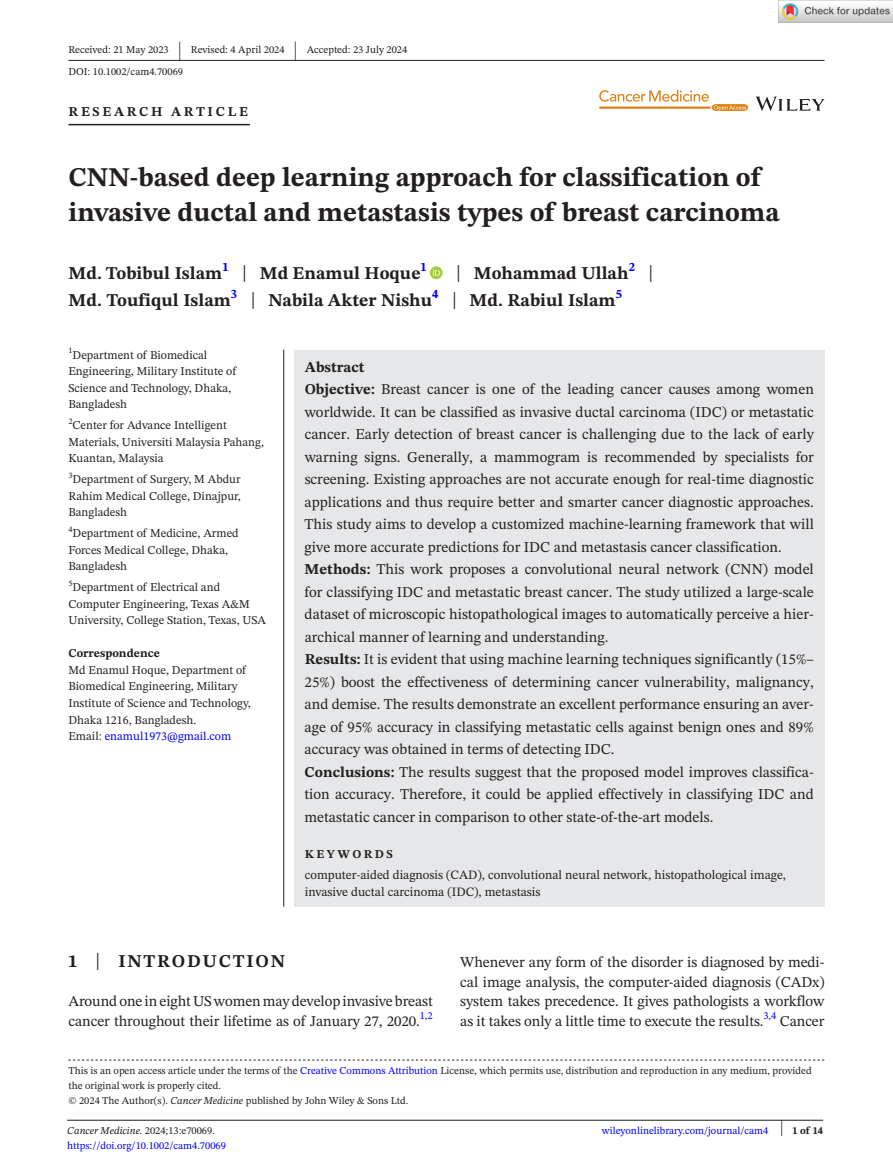
<style>
.page{position:relative;width:893px;height:1174px;background:#fff}
.page>*{position:absolute;margin:0;border:0;box-sizing:border-box;transform-origin:0 0}
.t1{font:700 27px/34.5px "STIX Two Text";color:#231f20}
.t2{font:25.65px "STIX Two Text";color:#231f20;scale:.49 1}
.t3{font:700 18px/27px "STIX Two Text";color:#231f20}
.t4{font:700 18px "STIX Two Text";letter-spacing:.1em;color:#231f20}
.t5{font:15px/22.5px "STIX Two Text";color:#231f20}
.t6{font:700 13.5px "STIX Two Text";letter-spacing:.2em;color:#231f20}
.t7{font:12.75px/17.2px "STIX Two Text";color:#231f20}
.t8{font:12px/16.5px "STIX Two Text";color:#231f20}
.t9{font:700 12px "STIX Two Text";color:#231f20}
.t10{font:700 12px "STIX Two Text";letter-spacing:.2em;color:#231f20}
.t11{font:10.5px/15px "STIX Two Text";color:#231f20}
.t12{font:10.5px "STIX Two Text";color:#00f}
.t13{font:italic 10.5px "STIX Two Text";color:#231f20}
.t14{font:700 10.5px "STIX Two Text";color:#231f20}
.s1{font-weight:400;font-size:23.4px}
.s2{color:#00f}
.s3{font-weight:700}
.s4{font-weight:400;font-size:23.7px}
.s5{font-style:italic}
.s6{font-style:normal}
.s7{font-weight:400;font-size:22.2px}
</style>
<div class="page">
<hr style="left:67px;top:1119px;width:756px;height:1px;background:#231f20">
<svg style="left:756px;top:97px;width:68px;height:14px"></svg>
<svg style="left:599px;top:90px;width:149px;height:21px"></svg>
<hr style="left:68px;top:60px;width:756px;height:1px;background:#231f20">
<hr style="left:68px;top:124px;width:182px;height:1px;background:#231f20">
<svg style="left:430px;top:266px;width:13px;height:13px"></svg>
<svg style="left:433px;top:269px;width:7px;height:7px"></svg>
<svg style="left:68px;top:1059px;width:756px;height:1px"></svg>
<div style="left:294px;top:350px;width:530px;height:556px;background:#e6e7e9"></div>
<hr style="left:283px;top:350px;width:1px;height:556px;background:#231f20">
<img style="left:779px;top:0;width:114px;height:23px">
<p class="t11" style="left:68px;top:42px;width:102px">Received: 21 May 2023</p>
<h2 class="t2" style="left:178px;top:32px;width:8px">|</h2>
<p class="t11" style="left:191px;top:42px;width:95px">Revised: 4 April 2024</p>
<h2 class="t2" style="left:294px;top:32px;width:8px">|</h2>
<p class="t11" style="left:307px;top:42px;width:102px">Accepted: 23 July 2024</p>
<p class="t11" style="left:68px;top:64px;width:116px">DOI: 10.1002/cam4.70069</p>
<p class="t6" style="left:68px;top:101px;width:181px">RESEARCH ARTICLE</p>
<h1 class="t1" style="left:68px;top:161px;width:713px">CNN-based deep learning approach for classification of invasive ductal and metastasis types of breast carcinoma</h1>
<p class="t3" style="left:68px;top:260px;width:360px">Md. Tobibul Islam<sup>1</sup> <span class="s1">|</span> Md Enamul Hoque<sup>1</sup></p>
<p class="t3" style="left:68px;top:260px;width:586px;text-indent:388px"><span class="s1">|</span> Mohammad Ullah<sup>2</sup> <span class="s1">|<br></span>Md. Toufiqul Islam<sup>3</sup> <span class="s1">|</span> Nabila Akter Nishu<sup>4</sup> <span class="s1">|</span> Md. Rabiul Islam<sup>5</sup></p>
<p class="t8" style="left:68px;top:346px;width:169px"><sup>1</sup>Department of Biomedical<br>Engineering, Military Institute of<br>Science and Technology, Dhaka,<br>Bangladesh</p>
<p class="t8" style="left:68px;top:417px;width:197px"><sup>2</sup>Center for Advance Intelligent<br>Materials, Universiti Malaysia Pahang,<br>Kuantan, Malaysia</p>
<p class="t8" style="left:68px;top:471px;width:174px;text-align:justify"><sup>3</sup>Department of Surgery, M Abdur Rahim Medical College, Dinajpur, Bangladesh</p>
<p class="t8" style="left:68px;top:525px;width:172px"><sup>4</sup>Department of Medicine, Armed<br>Forces Medical College, Dhaka,<br>Bangladesh</p>
<p class="t8" style="left:68px;top:579px;width:199px"><sup>5</sup>Department of Electrical and<br>Computer Engineering, Texas A&amp;M<br>University, College Station, Texas, USA</p>
<p class="t9" style="left:68px;top:645px;width:93px">Correspondence</p>
<p class="t8" style="left:68px;top:661px;width:184px">Md Enamul Hoque, Department of<br>Biomedical Engineering, Military<br>Institute of Science and Technology,<br>Dhaka 1216, Bangladesh.<br>Email: <span class="s2">enamul1973@gmail.com</span></p>
<p class="t5" style="left:304px;top:355px;width:511px"><span class="s3">Abstract<br>Objective:</span> Breast cancer is one of the leading cancer causes among women worldwide. It can be classified as invasive ductal carcinoma (IDC) or metastatic cancer. Early detection of breast cancer is challenging due to the lack of early warning signs. Generally, a mammogram is recommended by specialists for screening. Existing approaches are not accurate enough for real-time diagnostic applications and thus require better and smarter cancer diagnostic approaches.<br>This study aims to develop a customized machine-learning framework that will give more accurate predictions for IDC and metastasis cancer classification.<br><span class="s3">Methods:</span> This work proposes a convolutional neural network (CNN) model for classifying IDC and metastatic breast cancer. The study utilized a large-scale dataset of microscopic histopathological images to automatically perceive a hier&shy;archical manner of learning and understanding.<br><span class="s3">Results:</span> It is evident that using machine learning techniques significantly (15%– 25%) boost the effectiveness of determining cancer vulnerability, malignancy, and demise. The results demonstrate an excellent performance ensuring an aver&shy;age of 95% accuracy in classifying metastatic cells against benign ones and 89% accuracy was obtained in terms of detecting IDC.<br><span class="s3">Conclusions:</span> The results suggest that the proposed model improves classifica&shy;tion accuracy. Therefore, it could be applied effectively in classifying IDC and metastatic cancer in comparison to other state-of-the-art models.</p>
<p class="t10" style="left:305px;top:845px;width:90px">KEYWORDS</p>
<p class="t7" style="left:305px;top:866px;width:483px">computer-aided diagnosis (CAD), convolutional neural network, histopathological image, invasive ductal carcinoma (IDC), metastasis</p>
<p class="t4" style="left:68px;top:948px;width:218px">1 <span class="s4">|</span> INTRODUCTION</p>
<p class="t5" style="left:68px;top:991px;width:366px;line-height:19.5px">Around one ineightUSwomenmay develop invasive breast cancer throughout their lifetime as of January 27, 2020.</p>
<p class="t12" style="left:420px;top:1008px;width:14px">1,2</p>
<p class="t5" style="left:460px;top:952px;width:366px;line-height:19.5px;text-align:justify">Whenever any form of the disorder is diagnosed by medi&shy;cal image analysis, the computer-aided diagnosis (CADx) system takes precedence. It gives pathologists a workflow as it takes only a little time to execute the results.</p>
<p class="t12" style="left:763px;top:1008px;width:14px">3,4</p>
<p class="t5" style="left:780px;top:1009px;width:46px">Cancer</p>
<p class="t11" style="left:68px;top:1063px;width:745px">This is an open access article under the terms of the <span class="s2">Creative Commons Attribution</span> License, which permits use, distribution and reproduction in any medium, provided the original work is properly cited.<br>© 2024 The Author(s). <span class="s5">Cancer Medicine</span> published by John Wiley &amp; Sons Ltd.</p>
<p class="t13" style="left:67px;top:1123px;width:149px">Cancer Medicine. <span class="s6">2024;13:e70069.</span></p>
<p class="t14" style="left:780px;top:1123px;width:45px"><span class="s7">|</span> 1 of 14</p>
<p class="t12" style="left:67px;top:1138px;width:160px">https://doi.org/10.1002/cam4.70069</p>
<p class="t12" style="left:602px;top:1123px;width:168px">wileyonlinelibrary.com/journal/cam4</p>
</div>
